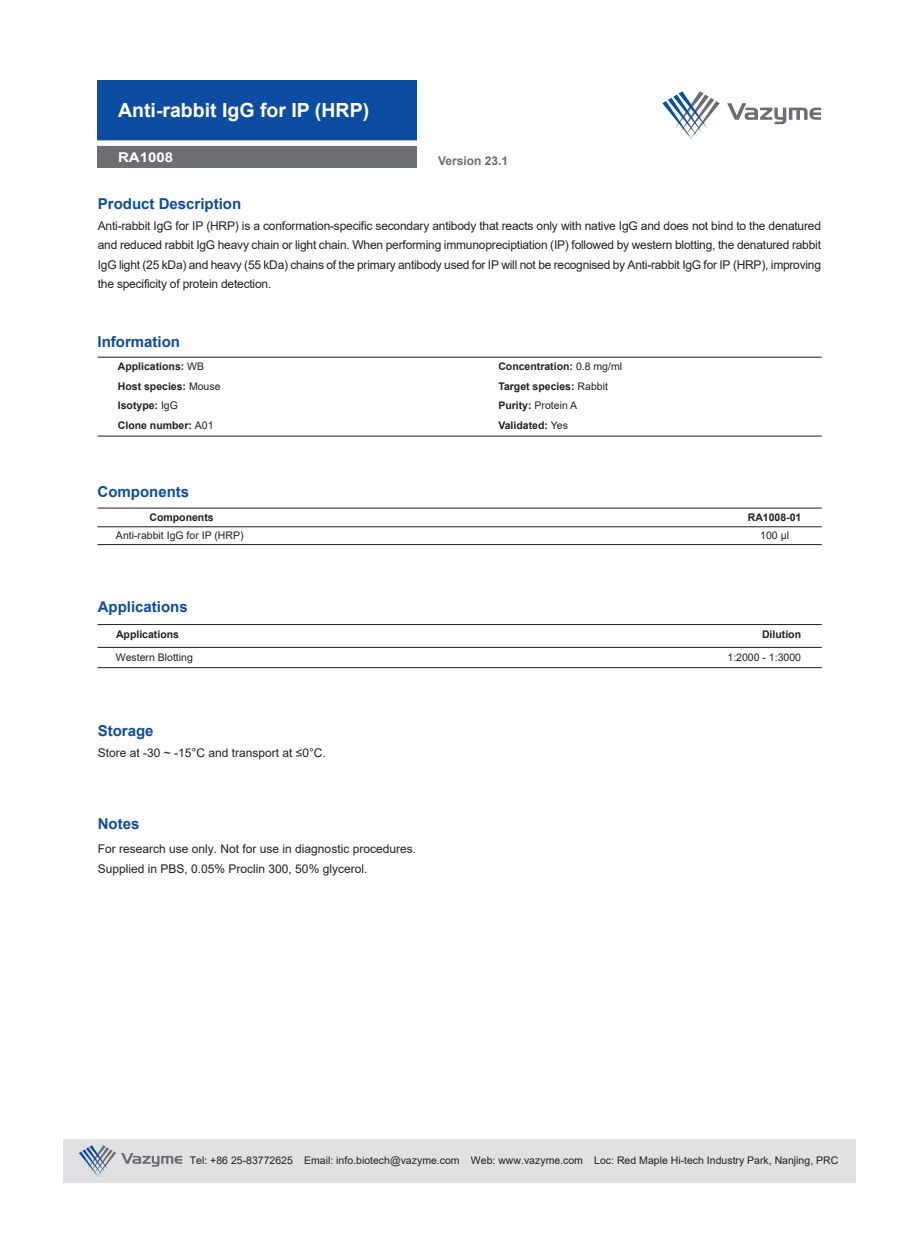
<style>
.page{position:relative;width:919px;height:1238px;background:#fff}
.page>*{position:absolute;margin:0;border:0;box-sizing:border-box;transform-origin:0 0}
.t1{font:700 19.5px "Arial";color:#fff}
.t2{font:700 15px "Arial";color:#0d4da1}
.t3{font:700 13.5px "Arial";color:#fff;scale:1.11 1}
.t4{font:12px/19.5px "Arial";color:#231f20;text-align:justify}
.t5{font:700 12px "Arial";color:#6c6d70}
.t6{font:700 10.5px/19.5px "Arial";color:#231f20}
.t7{font:10.5px "Arial";color:#231f20}
.s1{font-weight:400}
</style>
<div class="page">
<img style="left:98px;top:81px;width:319px;height:87px">
<svg style="left:662px;top:91px;width:57px;height:49px"></svg>
<svg style="left:727px;top:103px;width:94px;height:21px"></svg>
<hr style="left:98px;top:526px;width:723px;height:1px;background:#231f20">
<hr style="left:98px;top:544px;width:723px;height:1px;background:#231f20">
<hr style="left:98px;top:507px;width:723px;height:1px;background:#231f20">
<hr style="left:98px;top:667px;width:723px;height:1px;background:#231f20">
<hr style="left:98px;top:647px;width:723px;height:1px;background:#231f20">
<hr style="left:98px;top:435px;width:723px;height:1px;background:#231f20">
<hr style="left:98px;top:357px;width:723px;height:1px;background:#231f20">
<hr style="left:98px;top:624px;width:723px;height:1px;background:#231f20">
<svg style="left:79px;top:1145px;width:103px;height:31px;background:#c4c8cf"></svg>
<h1 class="t1" style="left:118px;top:97px;width:252px">Anti-rabbit IgG for IP (HRP)</h1>
<p class="t3" style="left:118px;top:148px;width:51px">RA1008</p>
<p class="t5" style="left:438px;top:152px;width:72px">Version 23.1</p>
<p class="t2" style="left:98px;top:193px;width:145px">Product Description</p>
<p class="t4" style="left:98px;top:216px;width:724px">Anti-rabbit IgG for IP (HRP) is a conformation-specific secondary antibody that reacts only with native IgG and does not bind to the denatured and reduced rabbit IgG heavy chain or light chain. When performing immunopreciptiation (IP) followed by western blotting, the denatured rabbit IgG light (25 kDa) and heavy (55 kDa) chains of the primary antibody used for IP will not be recognised by Anti-rabbit IgG for IP (HRP), improving the specificity of protein detection.</p>
<p class="t2" style="left:97px;top:331px;width:84px">Information</p>
<p class="t6" style="left:118px;top:357px;width:104px">Applications: <span class="s1">WB<br></span>Host species: <span class="s1">Mouse<br></span>Isotype: <span class="s1">IgG<br></span>Clone number: <span class="s1">A01</span></p>
<p class="t6" style="left:498px;top:357px;width:125px">Concentration: <span class="s1">0.8 mg/ml<br></span>Target species: <span class="s1">Rabbit<br></span>Purity: <span class="s1">Protein A<br></span>Validated: <span class="s1">Yes</span></p>
<p class="t2" style="left:97px;top:481px;width:93px">Components</p>
<p class="t6" style="left:149px;top:507px;width:66px">Components</p>
<p class="t7" style="left:116px;top:528px;width:129px">Anti-rabbit IgG for IP (HRP)</p>
<p class="t2" style="left:98px;top:596px;width:92px">Applications</p>
<p class="t6" style="left:747px;top:507px;width:55px">RA1008-01</p>
<p class="t7" style="left:760px;top:528px;width:30px">100 μl</p>
<p class="t6" style="left:116px;top:625px;width:65px">Applications</p>
<p class="t6" style="left:762px;top:625px;width:41px">Dilution</p>
<p class="t7" style="left:116px;top:650px;width:78px">Western Blotting</p>
<p class="t7" style="left:727px;top:650px;width:75px">1:2000 - 1:3000</p>
<p class="t2" style="left:98px;top:719px;width:57px">Storage</p>
<p class="t4" style="left:98px;top:742px;width:229px">Store at -30 ~ -15°C and transport at ≤0°C.</p>
<p class="t2" style="left:98px;top:812px;width:43px">Notes</p>
<p class="t4" style="left:98px;top:839px;width:320px">For research use only. Not for use in diagnostic procedures.<br>Supplied in PBS, 0.05% Proclin 300, 50% glycerol.</p>
<p class="t7" style="left:190px;top:1153px;width:650px">Tel: +86 25-83772625 Email: info.biotech@vazyme.com Web: www.vazyme.com Loc: Red Maple Hi-tech Industry Park, Nanjing, PRC</p>
</div>
